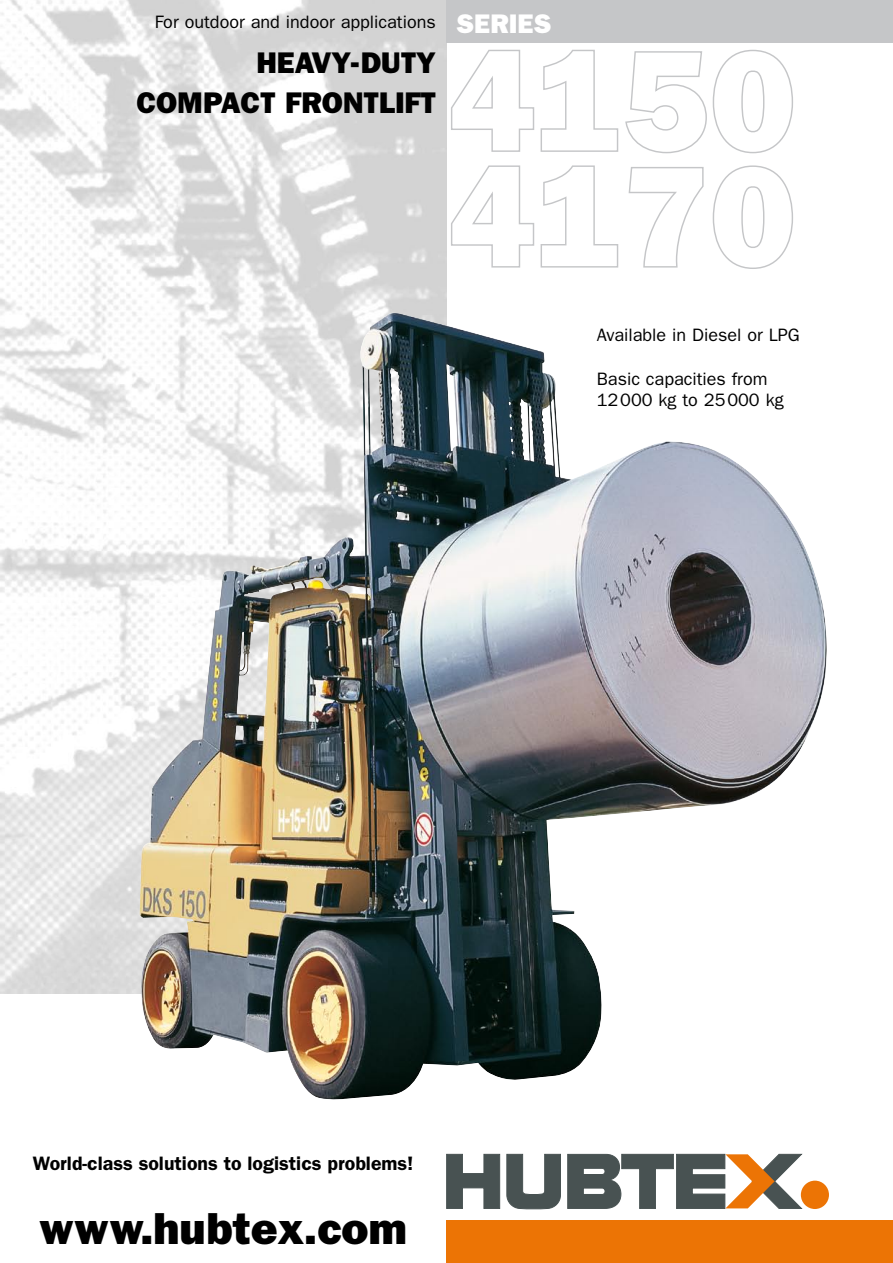
<style>
.page{position:relative;width:893px;height:1263px;background:#fff}
.page>*{position:absolute;margin:0;border:0;box-sizing:border-box;transform-origin:0 0}
.t1{font:800 45px "Franklin Gothic";color:#000}
.t2{font:800 30px/39.3px "Franklin Gothic";color:#000;text-align:right}
.t3{font:800 27px "Franklin Gothic";color:#fff}
.t4{font:600 19.5px "Franklin Gothic";color:#000}
.t5{font:18px/21.6px "Franklin Gothic";color:#000}
</style>
<div class="page">
<img style="left:0;top:0;width:446px;height:994px">
<img style="left:139px;top:311px;width:688px;height:789px">
<div style="left:446px;top:1220px;width:447px;height:43px;background:#ec7405"></div>
<div style="left:801px;top:1180px;width:28px;height:29px;background:#ec7405;border-radius:50%"></div>
<svg style="left:446px;top:1154px;width:54px;height:55px"></svg>
<svg style="left:506px;top:1154px;width:55px;height:55px"></svg>
<svg style="left:567px;top:1154px;width:235px;height:55px"></svg>
<div style="left:446px;top:0;width:447px;height:43px;background:#c5c6c8"></div>
<svg style="left:451px;top:49px;width:342px;height:105px"></svg>
<svg style="left:451px;top:165px;width:168px;height:103px"></svg>
<svg style="left:628px;top:167px;width:76px;height:101px"></svg>
<svg style="left:712px;top:165px;width:81px;height:104px"></svg>
<p class="t5" style="left:155px;top:11px;width:283px">For outdoor and indoor applications</p>
<h2 class="t2" style="left:136px;top:43px;width:301px">HEAVY-DUTY<br>COMPACT FRONTLIFT</h2>
<h3 class="t3" style="left:456px;top:8px;width:97px">SERIES</h3>
<p class="t5" style="left:597px;top:324px;width:204px">Available in Diesel or LPG</p>
<p class="t5" style="left:597px;top:367px;width:188px">Basic capacities from<br>12000 kg to 25000 kg</p>
<p class="t4" style="left:33px;top:1152px;width:382px">World-class solutions to logistics problems!</p>
<h1 class="t1" style="left:39px;top:1202px;width:370px">www.hubtex.com</h1>
</div>
